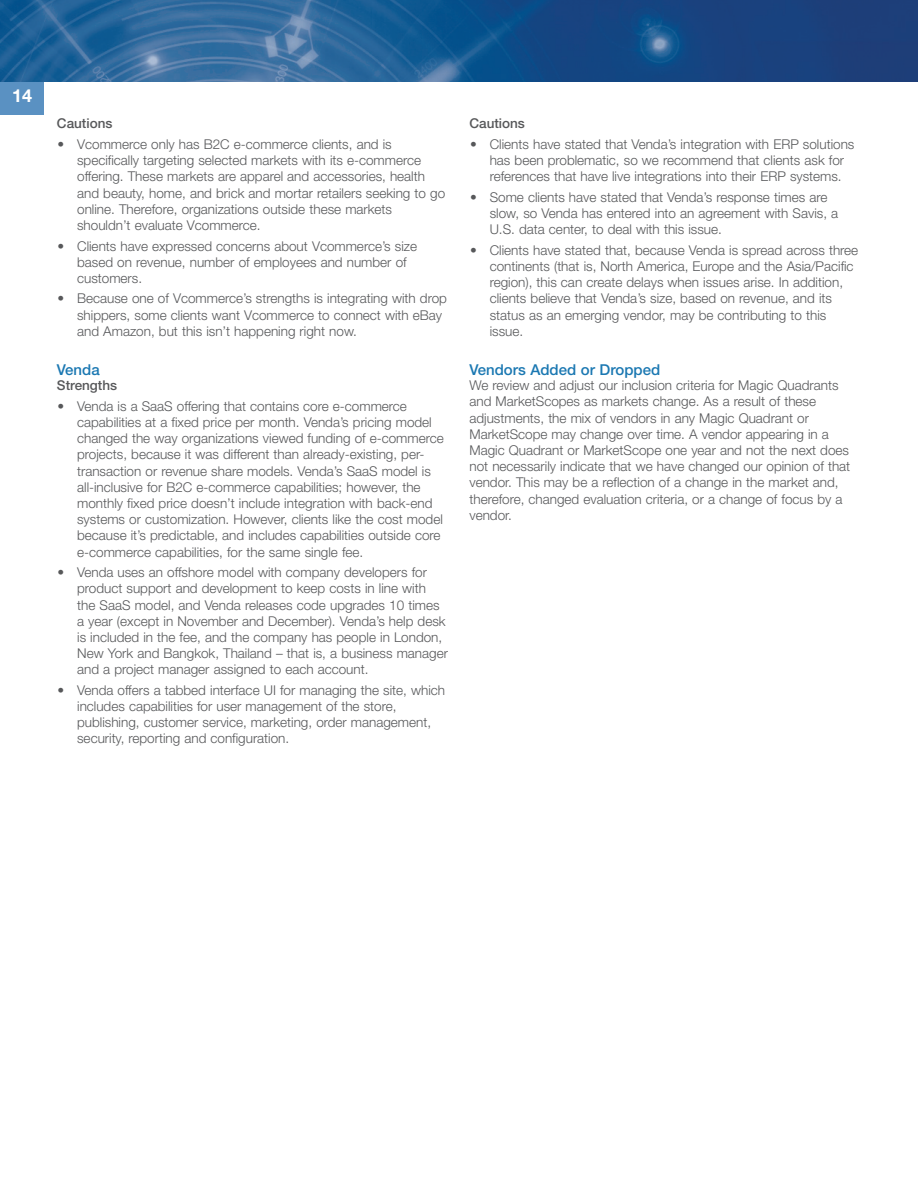
<style>
.page{position:relative;width:918px;height:1188px;background:#fff}
.page>*{position:absolute;margin:0;border:0;box-sizing:border-box;transform-origin:0 0}
.t1{font:700 18px "Helvetica Neue CE";color:#fff}
.t2{font:500 15px "Helvetica Neue";color:#1b78b2}
.t3{font:300 13.5px/16.2px "Helvetica Neue";color:#57585a}
.t4{font:500 13.5px "Helvetica Neue";color:#57585a}
</style>
<div class="page">
<div style="left:0;top:79px;width:44px;height:36px;background:#5a91c2"></div>
<img style="left:0;top:0;width:918px;height:81px">
<h1 class="t1" style="left:12px;top:90px;width:22px">14</h1>
<p class="t4" style="left:57px;top:119px;width:57px">Cautions</p>
<p class="t3" style="left:77px;top:137px;width:370px;text-indent:-20px">• Vcommerce only has B2C e-commerce clients, and is specifically targeting selected markets with its e-commerce offering. These markets are apparel and accessories, health and beauty, home, and brick and mortar retailers seeking to go online. Therefore, organizations outside these markets shouldn’t evaluate Vcommerce.</p>
<p class="t3" style="left:77px;top:239px;width:341px;text-indent:-20px">• Clients have expressed concerns about Vcommerce’s size based on revenue, number of employees and number of customers.</p>
<p class="t3" style="left:77px;top:292px;width:371px;text-indent:-20px">• Because one of Vcommerce’s strengths is integrating with drop shippers, some clients want Vcommerce to connect with eBay and Amazon, but this isn’t happening right now.</p>
<p class="t2" style="left:57px;top:364px;width:44px">Venda</p>
<p class="t4" style="left:57px;top:381px;width:62px">Strengths</p>
<p class="t3" style="left:77px;top:399px;width:368px;text-indent:-20px">• Venda is a SaaS offering that contains core e-commerce capabilities at a fixed price per month. Venda’s pricing model changed the way organizations viewed funding of e-commerce projects, because it was different than already-existing, per&shy;transaction or revenue share models. Venda’s SaaS model is all-inclusive for B2C e-commerce capabilities; however, the monthly fixed price doesn’t include integration with back-end systems or customization. However, clients like the cost model because it’s predictable, and includes capabilities outside core e-commerce capabilities, for the same single fee.</p>
<p class="t3" style="left:77px;top:565px;width:372px;text-indent:-20px">• Venda uses an offshore model with company developers for product support and development to keep costs in line with<br>the SaaS model, and Venda releases code upgrades 10 times a year (except in November and December). Venda’s help desk is included in the fee, and the company has people in London, New York and Bangkok, Thailand – that is, a business manager and a project manager assigned to each account.</p>
<p class="t3" style="left:77px;top:683px;width:369px;text-indent:-20px">• Venda offers a tabbed interface UI for managing the site, which includes capabilities for user management of the store, publishing, customer service, marketing, order management, security, reporting and configuration.</p>
<p class="t4" style="left:469px;top:119px;width:57px">Cautions</p>
<p class="t3" style="left:490px;top:137px;width:366px;text-indent:-20px">• Clients have stated that Venda’s integration with ERP solutions has been problematic, so we recommend that clients ask for references that have live integrations into their ERP systems.</p>
<p class="t3" style="left:490px;top:190px;width:350px;text-indent:-20px">• Some clients have stated that Venda’s response times are slow, so Venda has entered into an agreement with Savis, a<br>U.S. data center, to deal with this issue.</p>
<p class="t3" style="left:490px;top:243px;width:370px;text-indent:-20px">• Clients have stated that, because Venda is spread across three continents (that is, North America, Europe and the Asia/Pacific region), this can create delays when issues arise. In addition, clients believe that Venda’s size, based on revenue, and its status as an emerging vendor, may be contributing to this issue.</p>
<p class="t2" style="left:469px;top:364px;width:192px">Vendors Added or Dropped</p>
<p class="t3" style="left:469px;top:379px;width:382px">We review and adjust our inclusion criteria for Magic Quadrants and MarketScopes as markets change. As a result of these adjustments, the mix of vendors in any Magic Quadrant or MarketScope may change over time. A vendor appearing in a Magic Quadrant or MarketScope one year and not the next does not necessarily indicate that we have changed our opinion of that vendor. This may be a reflection of a change in the market and, therefore, changed evaluation criteria, or a change of focus by a vendor.</p>
</div>
